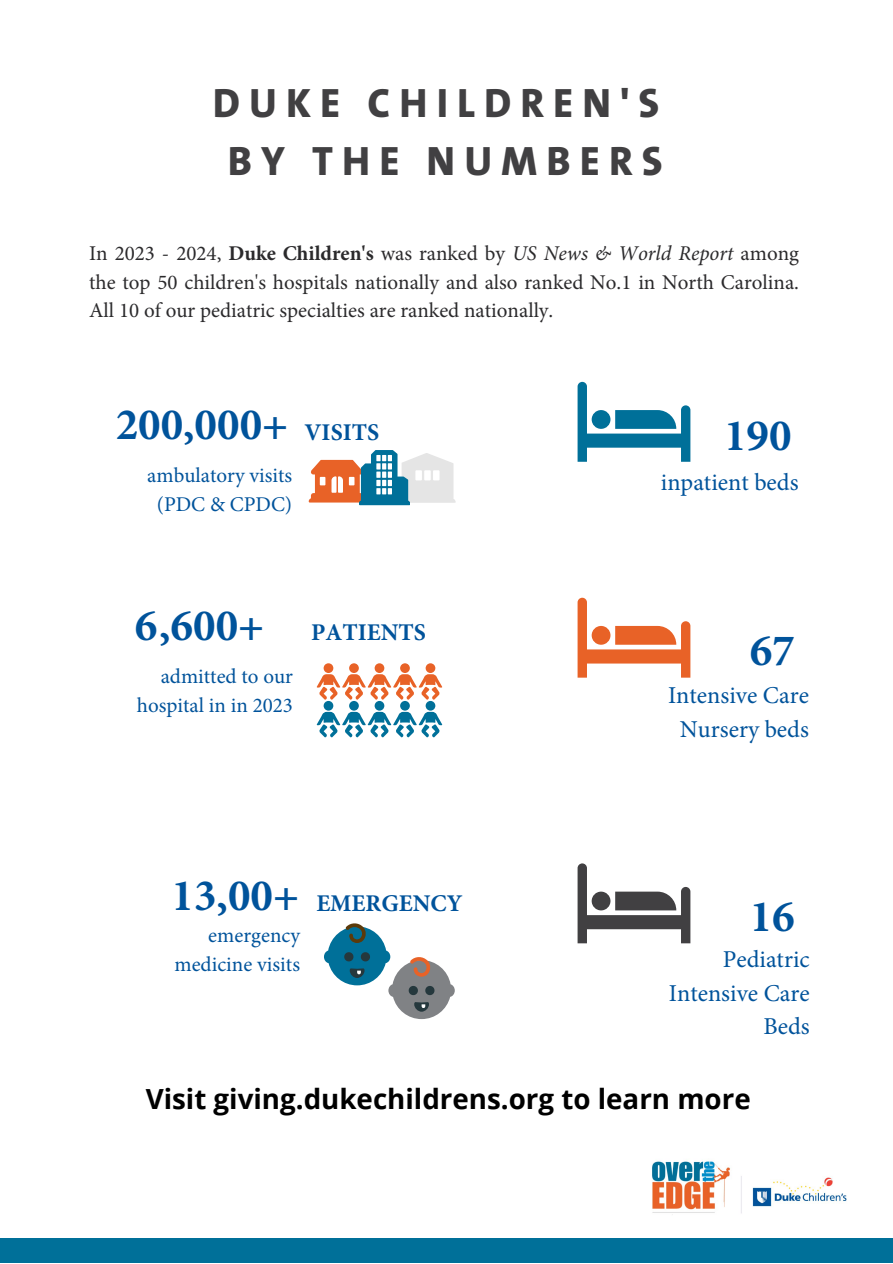
<style>
.page{position:relative;width:893px;height:1264px;background:#fff}
.page>*{position:absolute;margin:0;border:0;box-sizing:border-box;transform-origin:0 0}
.t1{font:700 45px "Minion Pro";color:#00539b}
.t2{font:800 41.25px "The Sans B W8";letter-spacing:.22em;color:#414042}
.t3{font:700 27.75px "Open Sans";color:#000}
.t4{font:24.3px/33.5px "Minion Pro";color:#00539b;text-align:center}
.t5{font:700 24px "Minion Pro";color:#00539b}
.t6{font:21px/28.5px "Minion Pro";color:#2b2a2c;text-align:justify}
.t7{font:21px/29.1px "Minion Pro";color:#00539b;text-align:right}
.s1{font-weight:700}
.s2{font-style:italic}
</style>
<div class="page">
<svg style="left:309px;top:450px;width:146px;height:55px"></svg>
<svg style="left:324px;top:923px;width:130px;height:96px"></svg>
<svg style="left:577px;top:382px;width:113px;height:79px"></svg>
<div style="left:591px;top:410px;width:19px;height:19px;background:#007099;border-radius:50%"></div>
<svg style="left:577px;top:597px;width:113px;height:80px"></svg>
<div style="left:591px;top:626px;width:19px;height:18px;background:#e86227;border-radius:50%"></div>
<svg style="left:577px;top:863px;width:113px;height:80px"></svg>
<div style="left:591px;top:891px;width:19px;height:19px;background:#414042;border-radius:50%"></div>
<svg style="left:317px;top:663px;width:74px;height:74px"></svg>
<div style="left:0;top:1238px;width:892px;height:24px;background:#007099"></div>
<img style="left:652px;top:1161px;width:195px;height:54px">
<p class="t2" style="left:213px;top:87px;width:448px">DUKE CHILDREN'S</p>
<p class="t2" style="left:228px;top:144px;width:436px">BY THE NUMBERS</p>
<p class="t6" style="left:89px;top:239px;width:711px">In 2023 - 2024, <span class="s1">Duke Children's</span> was ranked by <span class="s2">US News &amp; World Report</span> among the top 50 children's hospitals nationally and also ranked No.1 in North Carolina.<br>All 10 of our pediatric specialties are ranked nationally.</p>
<p class="t1" style="left:116px;top:393px;width:174px">200,000+</p>
<p class="t7" style="left:147px;top:460px;width:146px;text-align:center">ambulatory visits (PDC &amp; CPDC)</p>
<p class="t5" style="left:304px;top:416px;width:76px">VISITS</p>
<p class="t1" style="left:135px;top:593px;width:131px">6,600+</p>
<p class="t7" style="left:137px;top:662px;width:158px">admitted to our hospital in in 2023</p>
<p class="t5" style="left:311px;top:615px;width:116px">PATIENTS</p>
<p class="t1" style="left:172px;top:864px;width:129px">13,00+</p>
<p class="t7" style="left:174px;top:920px;width:127px">emergency medicine visits</p>
<p class="t5" style="left:316px;top:886px;width:148px">EMERGENCY</p>
<p class="t1" style="left:724px;top:403px;width:69px">190</p>
<p class="t4" style="left:660px;top:465px;width:139px">inpatient beds</p>
<p class="t1" style="left:749px;top:619px;width:46px">67</p>
<p class="t4" style="left:668px;top:678px;width:142px">Intensive Care<br>Nursery beds</p>
<p class="t1" style="left:749px;top:884px;width:46px">16</p>
<p class="t4" style="left:668px;top:942px;width:142px;text-align:right">Pediatric<br>Intensive Care<br>Beds</p>
<p class="t3" style="left:146px;top:1079px;width:606px">Visit giving.dukechildrens.org to learn more</p>
</div>
